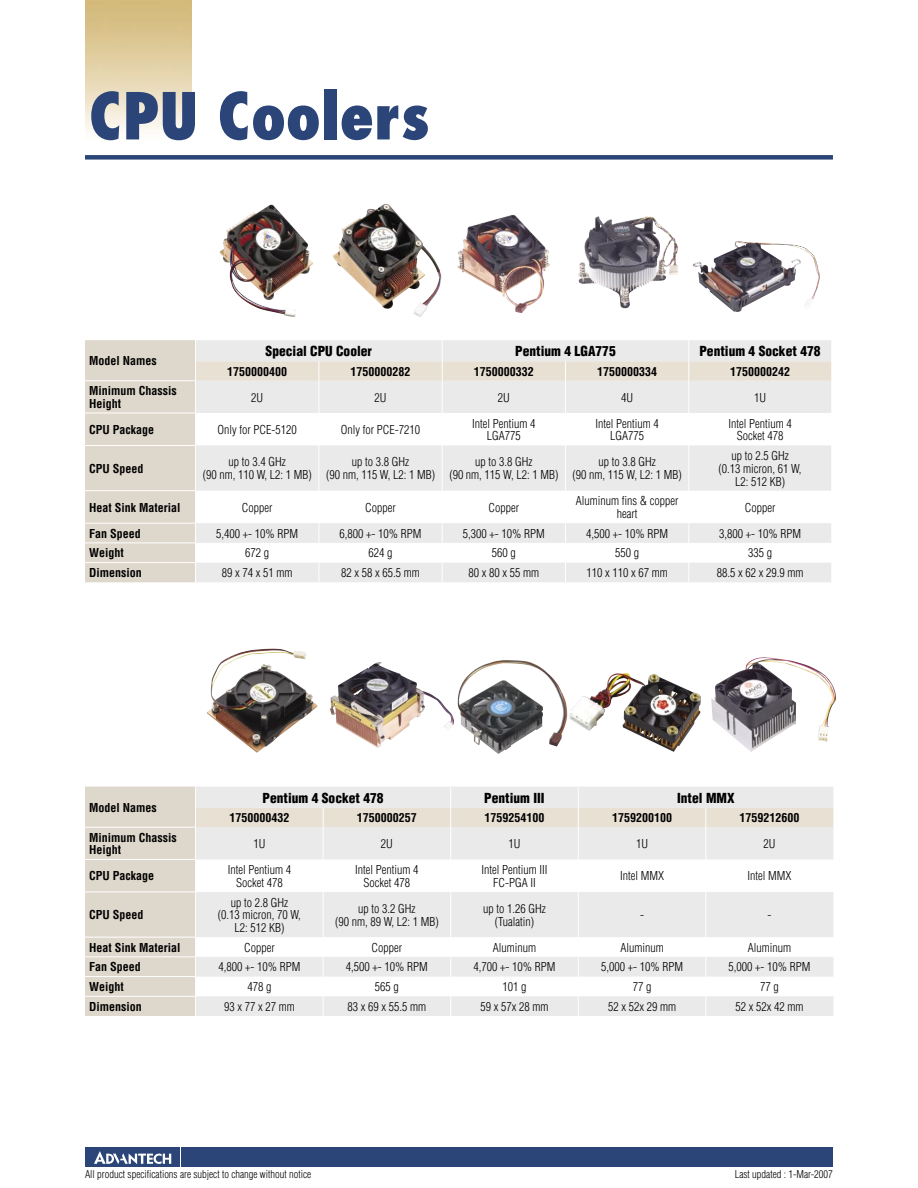
<style>
.page{position:relative;width:918px;height:1188px;background:#fff}
.page>*{position:absolute;margin:0;border:0;box-sizing:border-box;transform-origin:0 0}
.t1{font:800 condensed 63px "Futura";color:#2b4578}
.t2{font:900 condensed 13.5px "Helvetica";color:#000}
.t3{font:300 condensed 12px/12.8px "Helvetica";color:#000;text-align:center}
.t4{font:700 condensed 12px/12.8px "Helvetica";color:#000}
.t5{font:300 condensed 10.5px "Helvetica";color:#000}
</style>
<div class="page">
<div style="left:182px;top:1147px;width:651px;height:20px;background:#2b4578"></div>
<div style="left:85px;top:1147px;width:95px;height:20px;background:#2b4578"></div>
<svg style="left:94px;top:1151px;width:77px;height:13px"></svg>
<div style="left:85px;top:155px;width:748px;height:5px;background:#2b4578"></div>
<img style="left:457px;top:214px;width:93px;height:99px">
<img style="left:578px;top:216px;width:100px;height:92px">
<img style="left:330px;top:662px;width:124px;height:86px">
<img style="left:692px;top:241px;width:128px;height:71px">
<img style="left:711px;top:657px;width:125px;height:95px">
<img style="left:569px;top:672px;width:132px;height:80px">
<img style="left:458px;top:660px;width:109px;height:94px">
<img style="left:207px;top:648px;width:110px;height:105px">
<img style="left:220px;top:204px;width:93px;height:113px">
<img style="left:333px;top:203px;width:108px;height:114px">
<svg style="left:85px;top:340px;width:746px;height:242px"></svg>
<svg style="left:85px;top:787px;width:748px;height:229px"></svg>
<h1 class="t1" style="left:89px;top:76px;width:342px">CPU Coolers</h1>
<p class="t4" style="left:89px;top:354px;width:69px">Model Names</p>
<p class="t2" style="left:266px;top:343px;width:108px">Special CPU Cooler</p>
<p class="t2" style="left:515px;top:343px;width:102px">Pentium 4 LGA775</p>
<p class="t2" style="left:699px;top:343px;width:123px">Pentium 4 Socket 478</p>
<p class="t4" style="left:227px;top:365px;width:61px">1750000400</p>
<p class="t4" style="left:351px;top:365px;width:62px">1750000282</p>
<p class="t4" style="left:474px;top:365px;width:61px">1750000332</p>
<p class="t4" style="left:597px;top:365px;width:61px">1750000334</p>
<p class="t4" style="left:730px;top:365px;width:61px">1750000242</p>
<p class="t4" style="left:89px;top:384px;width:89px">Minimum Chassis<br>Height</p>
<p class="t3" style="left:251px;top:391px;width:13px">2U</p>
<p class="t3" style="left:375px;top:391px;width:14px">2U</p>
<p class="t3" style="left:498px;top:391px;width:13px">2U</p>
<p class="t3" style="left:621px;top:391px;width:13px">4U</p>
<p class="t3" style="left:754px;top:391px;width:13px">1U</p>
<p class="t4" style="left:89px;top:423px;width:67px">CPU Package</p>
<p class="t3" style="left:218px;top:423px;width:81px">Only for PCE-5120</p>
<p class="t3" style="left:341px;top:423px;width:81px">Only for PCE-7210</p>
<p class="t3" style="left:472px;top:417px;width:65px">Intel Pentium 4<br>LGA775</p>
<p class="t3" style="left:596px;top:417px;width:65px">Intel Pentium 4<br>LGA775</p>
<p class="t3" style="left:728px;top:417px;width:65px">Intel Pentium 4<br>Socket 478</p>
<p class="t4" style="left:89px;top:462px;width:56px">CPU Speed</p>
<p class="t3" style="left:203px;top:456px;width:111px">up to 3.4 GHz<br>(90 nm, 110 W, L2: 1 MB)</p>
<p class="t3" style="left:326px;top:456px;width:111px">up to 3.8 GHz<br>(90 nm, 115 W, L2: 1 MB)</p>
<p class="t3" style="left:449px;top:456px;width:111px">up to 3.8 GHz<br>(90 nm, 115 W, L2: 1 MB)</p>
<p class="t3" style="left:573px;top:456px;width:111px">up to 3.8 GHz<br>(90 nm, 115 W, L2: 1 MB)</p>
<p class="t3" style="left:719px;top:449px;width:85px">up to 2.5 GHz<br>(0.13 micron, 61 W,<br>L2: 512 KB)</p>
<p class="t4" style="left:89px;top:501px;width:93px">Heat Sink Material</p>
<p class="t3" style="left:242px;top:501px;width:32px">Copper</p>
<p class="t3" style="left:365px;top:501px;width:32px">Copper</p>
<p class="t3" style="left:489px;top:501px;width:32px">Copper</p>
<p class="t3" style="left:576px;top:494px;width:104px">Aluminum fins &amp; copper heart</p>
<p class="t3" style="left:745px;top:501px;width:32px">Copper</p>
<p class="t4" style="left:89px;top:527px;width:53px">Fan Speed</p>
<p class="t3" style="left:216px;top:527px;width:83px">5,400 +- 10% RPM</p>
<p class="t3" style="left:340px;top:527px;width:83px">6,800 +- 10% RPM</p>
<p class="t3" style="left:463px;top:527px;width:83px">5,300 +- 10% RPM</p>
<p class="t3" style="left:586px;top:527px;width:83px">4,500 +- 10% RPM</p>
<p class="t3" style="left:719px;top:527px;width:83px">3,800 +- 10% RPM</p>
<p class="t4" style="left:89px;top:547px;width:36px">Weight</p>
<p class="t3" style="left:245px;top:547px;width:25px">672 g</p>
<p class="t3" style="left:369px;top:547px;width:25px">624 g</p>
<p class="t3" style="left:492px;top:547px;width:25px">560 g</p>
<p class="t3" style="left:615px;top:547px;width:25px">550 g</p>
<p class="t3" style="left:748px;top:547px;width:25px">335 g</p>
<p class="t4" style="left:89px;top:566px;width:54px">Dimension</p>
<p class="t3" style="left:222px;top:566px;width:72px">89 x 74 x 51 mm</p>
<p class="t3" style="left:341px;top:566px;width:80px">82 x 58 x 65.5 mm</p>
<p class="t3" style="left:469px;top:566px;width:72px">80 x 80 x 55 mm</p>
<p class="t3" style="left:587px;top:566px;width:83px">110 x 110 x 67 mm</p>
<p class="t3" style="left:717px;top:566px;width:88px">88.5 x 62 x 29.9 mm</p>
<p class="t4" style="left:89px;top:801px;width:69px">Model Names</p>
<p class="t2" style="left:263px;top:789px;width:123px">Pentium 4 Socket 478</p>
<p class="t2" style="left:484px;top:789px;width:62px">Pentium III</p>
<p class="t2" style="left:677px;top:789px;width:59px">Intel MMX</p>
<p class="t4" style="left:229px;top:811px;width:61px">1750000432</p>
<p class="t4" style="left:357px;top:811px;width:61px">1750000257</p>
<p class="t4" style="left:484px;top:811px;width:61px">1759254100</p>
<p class="t4" style="left:612px;top:811px;width:61px">1759200100</p>
<p class="t4" style="left:740px;top:811px;width:61px">1759212600</p>
<p class="t4" style="left:89px;top:831px;width:89px">Minimum Chassis<br>Height</p>
<p class="t3" style="left:253px;top:837px;width:13px">1U</p>
<p class="t3" style="left:381px;top:837px;width:13px">2U</p>
<p class="t3" style="left:508px;top:837px;width:13px">1U</p>
<p class="t3" style="left:636px;top:837px;width:13px">1U</p>
<p class="t3" style="left:764px;top:837px;width:13px">2U</p>
<p class="t4" style="left:89px;top:869px;width:67px">CPU Package</p>
<p class="t3" style="left:228px;top:863px;width:65px">Intel Pentium 4<br>Socket 478</p>
<p class="t3" style="left:355px;top:863px;width:65px">Intel Pentium 4<br>Socket 478</p>
<p class="t3" style="left:482px;top:863px;width:67px">Intel Pentium III<br>FC-PGA II</p>
<p class="t3" style="left:620px;top:870px;width:45px">Intel MMX</p>
<p class="t3" style="left:748px;top:870px;width:45px">Intel MMX</p>
<p class="t4" style="left:89px;top:908px;width:56px">CPU Speed</p>
<p class="t3" style="left:218px;top:896px;width:85px">up to 2.8 GHz<br>(0.13 micron, 70 W,<br>L2: 512 KB)</p>
<p class="t3" style="left:335px;top:902px;width:105px">up to 3.2 GHz<br>(90 nm, 89 W, L2: 1 MB)</p>
<p class="t3" style="left:483px;top:902px;width:64px">up to 1.26 GHz (Tualatin)</p>
<p class="t3" style="left:640px;top:908px;width:5px">-</p>
<p class="t3" style="left:768px;top:908px;width:5px">-</p>
<p class="t4" style="left:89px;top:941px;width:93px">Heat Sink Material</p>
<p class="t3" style="left:244px;top:941px;width:32px">Copper</p>
<p class="t3" style="left:372px;top:941px;width:32px">Copper</p>
<p class="t3" style="left:493px;top:941px;width:45px">Aluminum</p>
<p class="t3" style="left:620px;top:941px;width:45px">Aluminum</p>
<p class="t3" style="left:748px;top:941px;width:45px">Aluminum</p>
<p class="t4" style="left:89px;top:961px;width:53px">Fan Speed</p>
<p class="t3" style="left:218px;top:961px;width:83px">4,800 +- 10% RPM</p>
<p class="t3" style="left:346px;top:961px;width:83px">4,500 +- 10% RPM</p>
<p class="t3" style="left:474px;top:961px;width:83px">4,700 +- 10% RPM</p>
<p class="t3" style="left:601px;top:961px;width:83px">5,000 +- 10% RPM</p>
<p class="t3" style="left:729px;top:961px;width:83px">5,000 +- 10% RPM</p>
<p class="t4" style="left:89px;top:980px;width:36px">Weight</p>
<p class="t3" style="left:247px;top:980px;width:25px">478 g</p>
<p class="t3" style="left:375px;top:980px;width:25px">565 g</p>
<p class="t3" style="left:503px;top:980px;width:25px">101 g</p>
<p class="t3" style="left:633px;top:980px;width:20px">77 g</p>
<p class="t3" style="left:760px;top:980px;width:20px">77 g</p>
<p class="t4" style="left:89px;top:1000px;width:54px">Dimension</p>
<p class="t3" style="left:224px;top:1000px;width:72px">93 x 77 x 27 mm</p>
<p class="t3" style="left:348px;top:1000px;width:80px">83 x 69 x 55.5 mm</p>
<p class="t3" style="left:481px;top:1000px;width:69px">59 x 57x 28 mm</p>
<p class="t3" style="left:608px;top:1000px;width:69px">52 x 52x 29 mm</p>
<p class="t3" style="left:736px;top:1000px;width:69px">52 x 52x 42 mm</p>
<p class="t5" style="left:85px;top:1168px;width:228px">All product specifications are subject to change without notice</p>
<p class="t5" style="left:735px;top:1168px;width:100px">Last updated : 1-Mar-2007</p>
</div>
